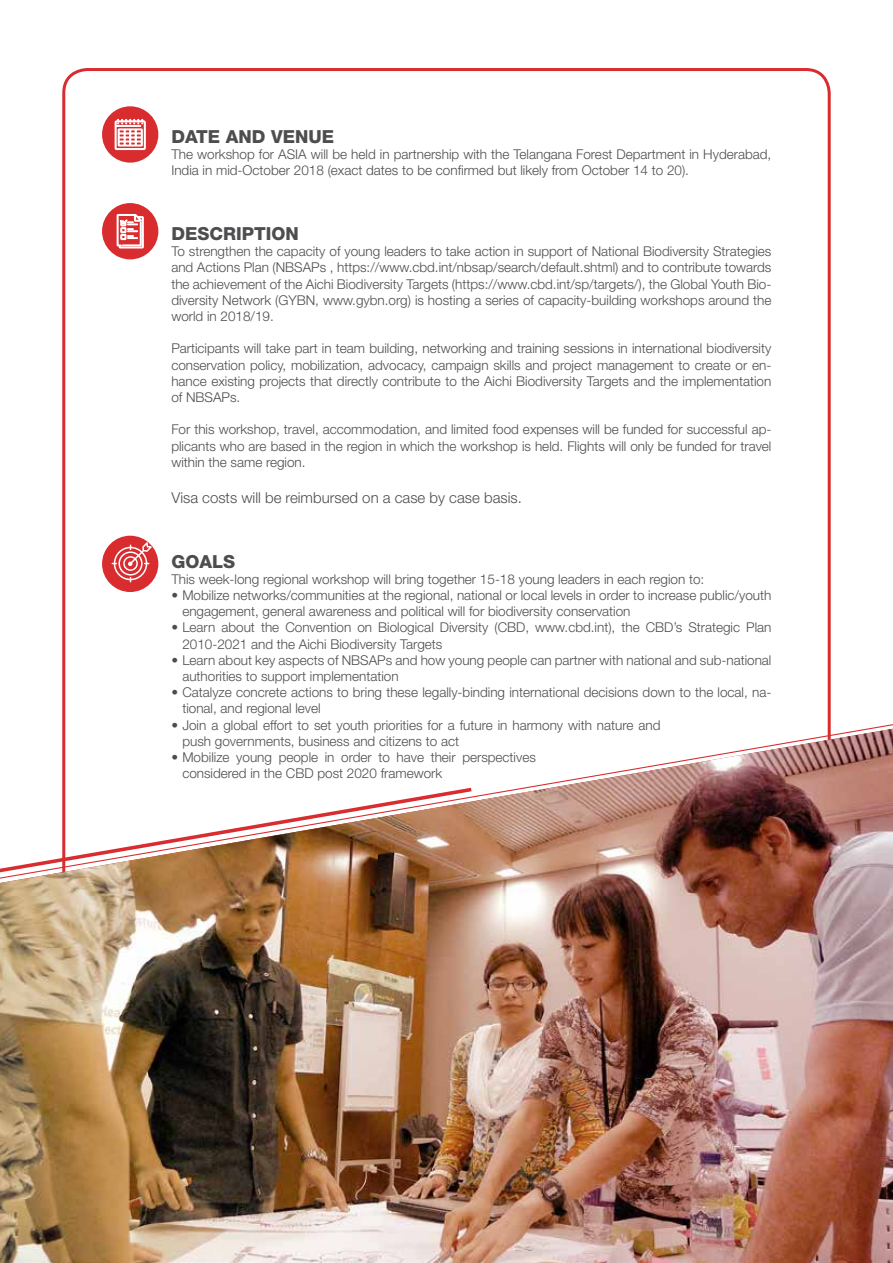
<style>
.page{position:relative;width:893px;height:1263px;background:#fff}
.page>*{position:absolute;margin:0;border:0;box-sizing:border-box;transform-origin:0 0}
.t1{font:800 18px "Helvetica Neue LT Std";color:#4d4d4f}
.t2{font:300 15px "Helvetica Neue LT Std";color:#4d4d4f}
.t3{font:300 13.5px/16.2px "Helvetica Neue LT Std";color:#4d4d4f}
</style>
<div class="page">
<img style="left:0;top:879px;width:893px;height:384px">
<div style="left:102px;top:203px;width:56px;height:56px;background:#d82c2f;border-radius:50%"></div>
<svg style="left:117px;top:214px;width:27px;height:34px"></svg>
<div style="left:102px;top:106px;width:56px;height:57px;background:#d82c2f;border-radius:50%"></div>
<svg style="left:115px;top:119px;width:31px;height:31px"></svg>
<img style="left:0;top:724px;width:893px;height:155px">
<div style="left:102px;top:536px;width:56px;height:56px;background:#d82c2f;border-radius:50%"></div>
<svg style="left:112px;top:542px;width:40px;height:40px"></svg>
<h1 class="t1" style="left:171px;top:126px;width:164px">DATE AND VENUE</h1>
<p class="t3" style="left:171px;top:146px;width:601px">The workshop for ASIA will be held in partnership with the Telangana Forest Department in Hyderabad,<br>India in mid-October 2018 (exact dates to be confirmed but likely from October 14 to 20).</p>
<h1 class="t1" style="left:171px;top:223px;width:129px">DESCRIPTION</h1>
<p class="t3" style="left:171px;top:243px;width:602px;text-align:justify">To strengthen the capacity of young leaders to take action in support of National Biodiversity Strategies and Actions Plan (NBSAPs , https://www.cbd.int/nbsap/search/default.shtml) and to contribute towards the achievement of the Aichi Biodiversity Targets (https://www.cbd.int/sp/targets/), the Global Youth Bio&shy;diversity Network (GYBN, www.gybn.org) is hosting a series of capacity-building workshops around the world in 2018/19.</p>
<p class="t3" style="left:171px;top:340px;width:602px;text-align:justify">Participants will take part in team building, networking and training sessions in international biodiversity conservation policy, mobilization, advocacy, campaign skills and project management to create or en&shy;hance existing projects that directly contribute to the Aichi Biodiversity Targets and the implementation of NBSAPs.</p>
<p class="t3" style="left:171px;top:421px;width:602px;text-align:justify">For this workshop, travel, accommodation, and limited food expenses will be funded for successful ap&shy;plicants who are based in the region in which the workshop is held. Flights will only be funded for travel within the same region.</p>
<p class="t2" style="left:171px;top:488px;width:352px">Visa costs will be reimbursed on a case by case basis.</p>
<h1 class="t1" style="left:171px;top:550px;width:65px">GOALS</h1>
<p class="t3" style="left:171px;top:571px;width:534px">This week-long regional workshop will bring together 15-18 young leaders in each region to:</p>
<p class="t3" style="left:182px;top:587px;width:590px;text-indent:-11px">• Mobilize networks/communities at the regional, national or local levels in order to increase public/youth engagement, general awareness and political will for biodiversity conservation</p>
<p class="t3" style="left:182px;top:619px;width:591px;text-indent:-11px">• Learn about the Convention on Biological Diversity (CBD, www.cbd.int), the CBD’s Strategic Plan<br>2010-2021 and the Aichi Biodiversity Targets</p>
<p class="t3" style="left:182px;top:652px;width:591px;text-indent:-11px">• Learn about key aspects of NBSAPs and how young people can partner with national and sub-national authorities to support implementation</p>
<p class="t3" style="left:182px;top:684px;width:590px;text-indent:-11px">• Catalyze concrete actions to bring these legally-binding international decisions down to the local, na&shy;tional, and regional level</p>
<p class="t3" style="left:182px;top:716px;width:480px;text-indent:-11px">• Join a global effort to set youth priorities for a future in harmony with nature and push governments, business and citizens to act</p>
<p class="t3" style="left:182px;top:749px;width:355px;text-indent:-11px">• Mobilize young people in order to have their perspectives considered in the CBD post 2020 framework</p>
</div>
